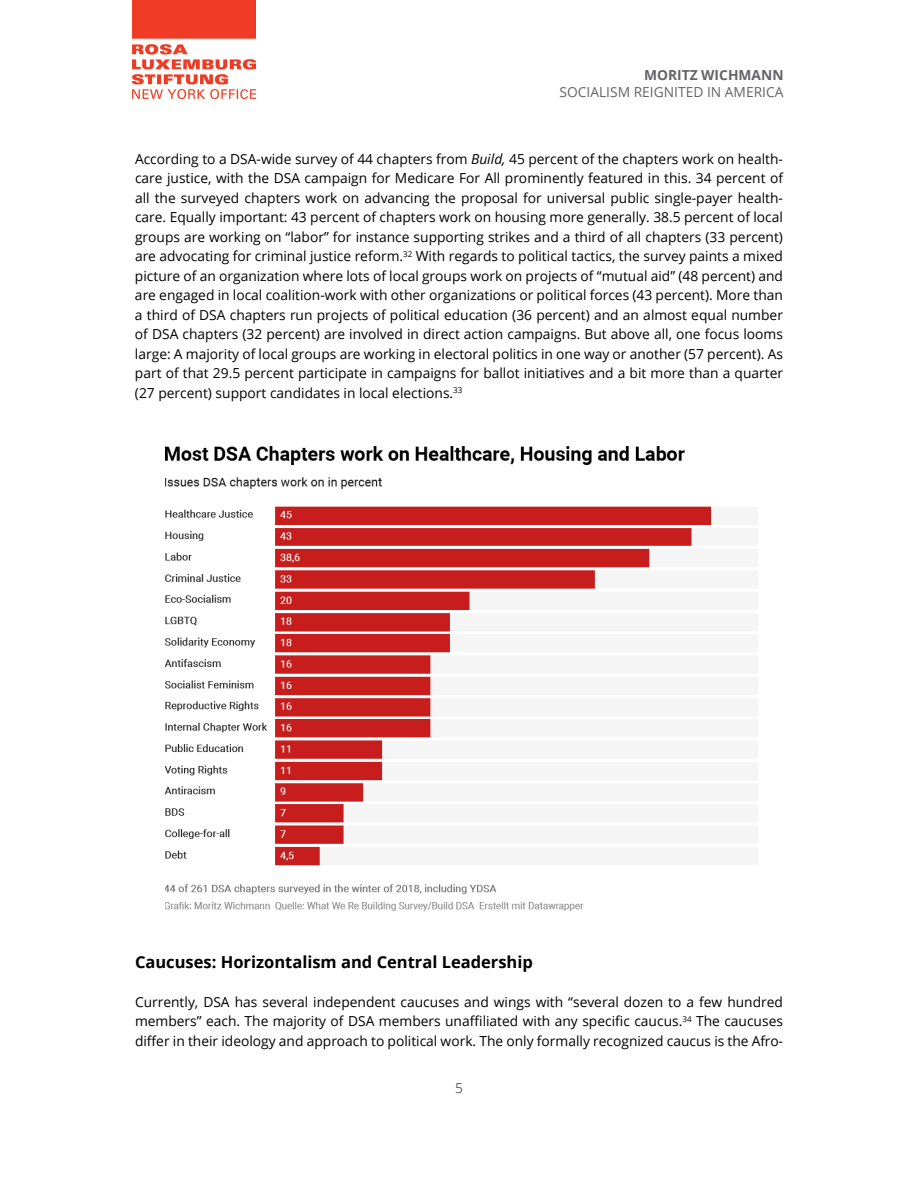
<style>
.page{position:relative;width:918px;height:1188px;background:#fff}
.page>*{position:absolute;margin:0;border:0;box-sizing:border-box;transform-origin:0 0}
.t1{font:700 16.5px "Open Sans";color:#000}
.t2{font:13.8px/19.5px "Open Sans";color:#000;text-align:justify}
.t3{font:13.8px "Open Sans";color:#636466}
.t4{font:700 13.8px "Open Sans";color:#636466}
.s1{font-style:italic}
</style>
<div class="page">
<img style="left:132px;top:0;width:123px;height:98px">
<img style="left:165px;top:446px;width:547px;height:464px">
<p class="t4" style="left:644px;top:65px;width:141px">MORITZ WICHMANN</p>
<p class="t3" style="left:559px;top:82px;width:226px">SOCIALISM REIGNITED IN AMERICA</p>
<p class="t2" style="left:135px;top:149px;width:650px">According to a DSA-wide survey of 44 chapters from <span class="s1">Build,</span> 45 percent of the chapters work on health&shy;care justice, with the DSA campaign for Medicare For All prominently featured in this. 34 percent of all the surveyed chapters work on advancing the proposal for universal public single-payer health&shy;care. Equally important: 43 percent of chapters work on housing more generally. 38.5 percent of local groups are working on “labor” for instance supporting strikes and a third of all chapters (33 percent) are advocating for criminal justice reform.<sup>32</sup> With regards to political tactics, the survey paints a mixed picture of an organization where lots of local groups work on projects of “mutual aid” (48 percent) and are engaged in local coalition-work with other organizations or political forces (43 percent). More than a third of DSA chapters run projects of political education (36 percent) and an almost equal number of DSA chapters (32 percent) are involved in direct action campaigns. But above all, one focus looms large: A majority of local groups are working in electoral politics in one way or another (57 percent). As part of that 29.5 percent participate in campaigns for ballot initiatives and a bit more than a quarter (27 percent) support candidates in local elections.<sup>33</sup></p>
<p class="t1" style="left:135px;top:950px;width:399px">Caucuses: Horizontalism and Central Leadership</p>
<p class="t2" style="left:135px;top:992px;width:650px">Currently, DSA has several independent caucuses and wings with “several dozen to a few hundred members” each. The majority of DSA members unaffiliated with any specific caucus.<sup>34</sup> The caucuses differ in their ideology and approach to political work. The only formally recognized caucus is the Afro-</p>
<p class="t3" style="left:455px;top:1078px;width:9px">5</p>
</div>
